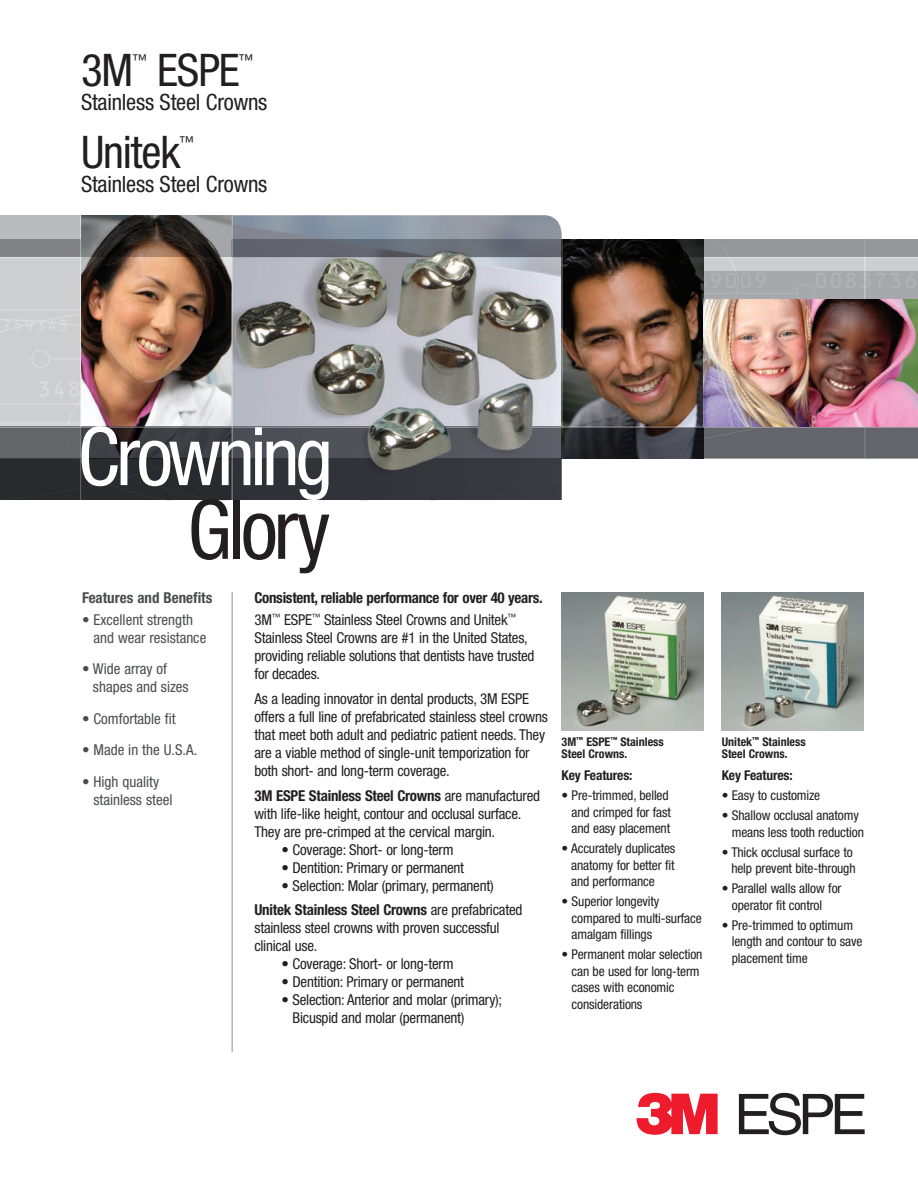
<style>
.page{position:relative;width:918px;height:1188px;background:#fff}
.page>*{position:absolute;margin:0;border:0;box-sizing:border-box;transform-origin:0 0}
.t1{font:condensed 82.5px "Helvetica Neue";letter-spacing:-.045em;color:#231f20}
.t2{font:condensed 81px "Helvetica Neue";letter-spacing:-.05em;color:#fff}
.t3{font:condensed 45px "Helvetica Neue";letter-spacing:-.025em;color:#231f20}
.t4{font:condensed 22.5px "Helvetica Neue";letter-spacing:-.01em;color:#231f20}
.t5{font:condensed 15px/18px "Helvetica Neue";letter-spacing:-.015em;color:#231f20}
.t6{font:condensed 15px/18px "Helvetica Neue";color:#4b4c4d}
.t7{font:700 condensed 15px/21.8px "Helvetica Neue";letter-spacing:-.02em;color:#231f20}
.t8{font:700 condensed 15px "Helvetica Neue";color:#4b4c4d}
.t9{font:condensed 13.5px/16.5px "Helvetica Neue";letter-spacing:-.01em;color:#231f20}
.t10{font:700 condensed 13.5px "Helvetica Neue";letter-spacing:-.01em;color:#231f20}
.t11{font:700 condensed 12px/12px "Helvetica Neue";color:#231f20}
.s1{font-weight:400}
.s2{font-weight:700}
</style>
<div class="page">
<svg style="left:637px;top:1093px;width:81px;height:42px"></svg>
<svg style="left:739px;top:1093px;width:126px;height:42px"></svg>
<img style="left:562px;top:592px;width:142px;height:138px">
<img style="left:722px;top:592px;width:142px;height:138px">
<div style="left:704px;top:258px;width:214px;height:13px;background:#cdced0"></div>
<hr style="left:232px;top:592px;width:1px;height:460px;background:#231f20">
<div style="left:704px;top:271px;width:214px;height:29px;background:#a6a8ab"></div>
<hr style="left:864px;top:229px;width:1px;height:240px;background:#fff">
<img style="left:563px;top:257px;width:141px;height:170px">
<div style="left:0;top:459px;width:562px;height:41px;background:#303238"></div>
<svg style="left:0;top:215px;width:562px;height:279px"></svg>
<div style="left:562px;top:427px;width:356px;height:32px;background:#64656a"></div>
<svg style="left:562px;top:428px;width:142px;height:31px;background:#2d2d34"></svg>
<svg style="left:0;top:428px;width:232px;height:31px;background:#46464a"></svg>
<svg style="left:233px;top:239px;width:685px;height:18px;background:#606163"></svg>
<div style="left:0;top:239px;width:81px;height:18px;background:#808286"></div>
<hr style="left:232px;top:196px;width:1px;height:337px;background:#fff">
<hr style="left:0;top:427px;width:918px;height:1px;background:#fff">
<img style="left:232px;top:240px;width:330px;height:236px">
<img style="left:704px;top:300px;width:214px;height:127px">
<h3 class="t3" style="left:81px;top:45px;width:54px">3M</h3>
<p class="t5" style="left:132px;top:51px;width:16px">™</p>
<h3 class="t3" style="left:157px;top:45px;width:84px">ESPE</h3>
<p class="t5" style="left:239px;top:51px;width:16px">™</p>
<h3 class="t4" style="left:81px;top:89px;width:188px">Stainless Steel Crowns</h3>
<h3 class="t3" style="left:81px;top:126px;width:101px">Unitek</h3>
<p class="t5" style="left:179px;top:133px;width:16px">™</p>
<h3 class="t4" style="left:81px;top:171px;width:188px">Stainless Steel Crowns</h3>
<h2 class="t2" style="left:78px;top:410px;width:257px">Crowning</h2>
<h1 class="t1" style="left:188px;top:482px;width:144px">Glory</h1>
<p class="t8" style="left:82px;top:589px;width:132px">Features and Benefits</p>
<p class="t6" style="left:94px;top:610px;width:114px;text-indent:-11px">• Excellent strength and wear resistance</p>
<p class="t6" style="left:93px;top:660px;width:97px;text-indent:-11px">• Wide array of shapes and sizes</p>
<p class="t6" style="left:82px;top:709px;width:95px">• Comfortable fit</p>
<p class="t6" style="left:82px;top:741px;width:117px">• Made in the U.S.A.</p>
<p class="t6" style="left:94px;top:772px;width:80px;text-indent:-11px">• High quality stainless steel</p>
<p class="t7" style="left:254px;top:587px;width:290px">Consistent, reliable performance for over 40 years.<br><span class="s1">3M</span><sup>™</sup> <span class="s1">ESPE</span><sup>™</sup> <span class="s1">Stainless Steel Crowns and Unitek</span><sup>™</sup></p>
<p class="t5" style="left:254px;top:629px;width:281px">Stainless Steel Crowns are #1 in the United States, providing reliable solutions that dentists have trusted for decades.</p>
<p class="t5" style="left:254px;top:690px;width:295px">As a leading innovator in dental products, 3M ESPE offers a full line of prefabricated stainless steel crowns that meet both adult and pediatric patient needs. They are a viable method of single-unit temporization for both short- and long-term coverage.</p>
<p class="t5" style="left:254px;top:786px;width:287px"><span class="s2">3M ESPE Stainless Steel Crowns</span> are manufactured with life-like height, contour and occlusal surface.<br>They are pre-crimped at the cervical margin.</p>
<p class="t5" style="left:281px;top:840px;width:174px">• Coverage: Short- or long-term</p>
<p class="t5" style="left:281px;top:858px;width:184px">• Dentition: Primary or permanent</p>
<p class="t5" style="left:254px;top:873px;width:270px;line-height:24.8px;text-align:center">• Selection: Molar (primary, permanent)<br><span class="s2">Unitek Stainless Steel Crowns</span> are prefabricated</p>
<p class="t5" style="left:254px;top:919px;width:247px">stainless steel crowns with proven successful clinical use.</p>
<p class="t5" style="left:281px;top:955px;width:174px">• Coverage: Short- or long-term</p>
<p class="t5" style="left:281px;top:973px;width:184px">• Dentition: Primary or permanent</p>
<p class="t5" style="left:292px;top:991px;width:211px;text-indent:-11px">• Selection: Anterior and molar (primary);<br>Bicuspid and molar (permanent)</p>
<p class="t11" style="left:562px;top:736px;width:104px">3M<sup>™</sup> ESPE<sup>™</sup> Stainless<br>Steel Crowns.</p>
<p class="t11" style="left:722px;top:736px;width:86px">Unitek<sup>™</sup> Stainless<br>Steel Crowns.</p>
<p class="t10" style="left:562px;top:767px;width:72px">Key Features:</p>
<p class="t9" style="left:572px;top:787px;width:101px;text-indent:-10px">• Pre-trimmed, belled and crimped for fast and easy placement</p>
<p class="t9" style="left:571px;top:840px;width:106px;text-align:justify;text-indent:-10px">• Accurately duplicates anatomy for better fit and performance</p>
<p class="t9" style="left:572px;top:893px;width:132px;text-indent:-10px">• Superior longevity compared to multi-surface amalgam fillings</p>
<p class="t9" style="left:572px;top:946px;width:132px;text-indent:-10px">• Permanent molar selection can be used for long-term cases with economic considerations</p>
<p class="t10" style="left:722px;top:767px;width:72px">Key Features:</p>
<p class="t9" style="left:722px;top:787px;width:100px">• Easy to customize</p>
<p class="t9" style="left:732px;top:807px;width:134px;text-indent:-10px">• Shallow occlusal anatomy means less tooth reduction</p>
<p class="t9" style="left:722px;top:844px;width:135px;text-align:right">• Thick occlusal surface to help prevent bite-through</p>
<p class="t9" style="left:732px;top:880px;width:111px;text-indent:-10px">• Parallel walls allow for operator fit control</p>
<p class="t9" style="left:732px;top:917px;width:132px;text-indent:-10px">• Pre-trimmed to optimum length and contour to save placement time</p>
</div>
